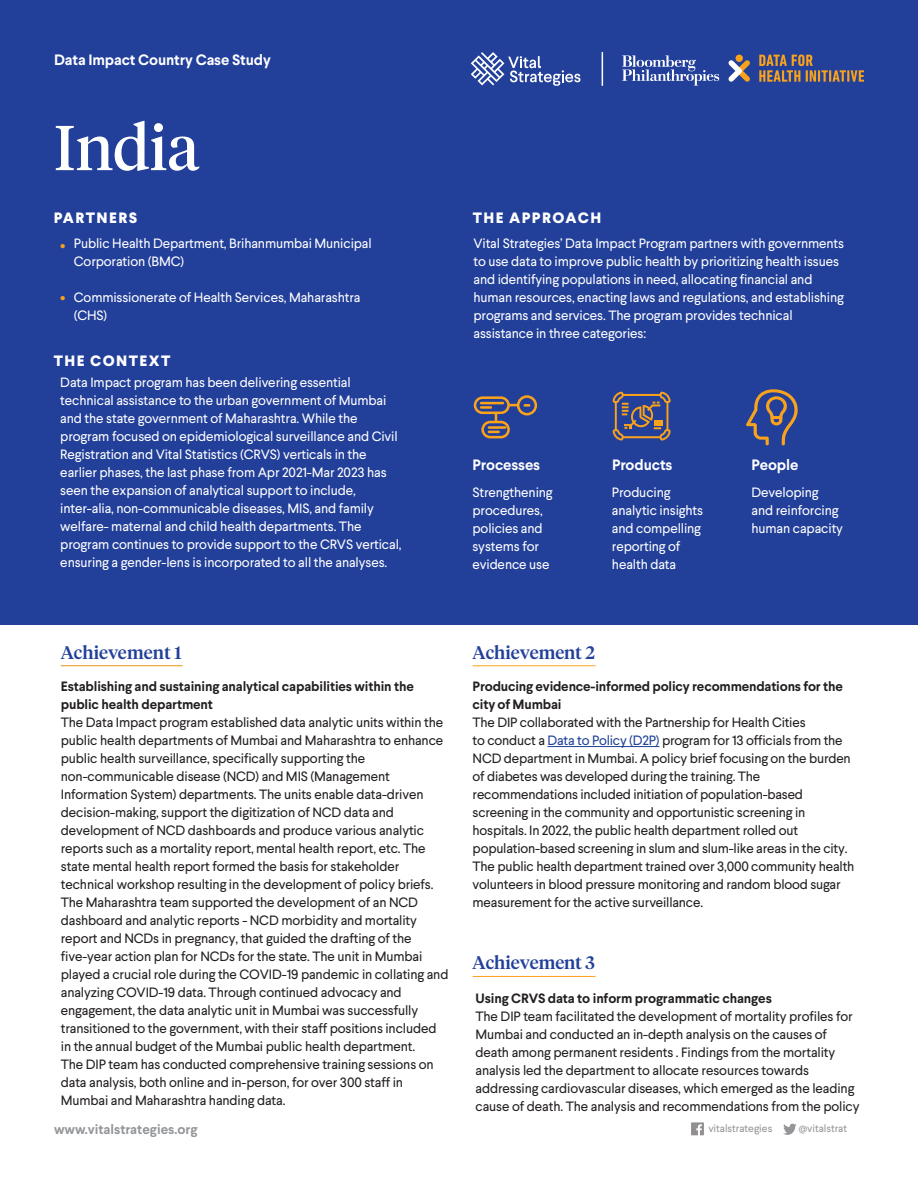
<style>
.page{position:relative;width:918px;height:1188px;background:#fff}
.page>*{position:absolute;margin:0;border:0;box-sizing:border-box;transform-origin:0 0}
.t1{font:63px "Tiempos Headline";color:#fff}
.t2{font:500 18px "Tiempos Headline";color:#223f99}
.t3{font:700 15px "Larsseit";letter-spacing:-.01em;color:#fff}
.t4{font:800 15px "Larsseit";letter-spacing:.095em;color:#fff}
.t5{font:15px "Larsseit";color:#f9a21c}
.t6{font:13.5px/18px "Larsseit";letter-spacing:-.01em;color:#231f20}
.t7{font:13.5px/18px "Larsseit";letter-spacing:-.01em;color:#fff}
.t8{font:700 13.5px/18px "Larsseit";letter-spacing:-.01em;color:#231f20}
.t9{font:700 13.5px "Larsseit";color:#939598}
.t10{font:10.5px "Larsseit";color:#939598}
.s1{color:#204398}
</style>
<div class="page">
<div style="left:0;top:0;width:918px;height:624px;background:#223f99"></div>
<hr style="left:61px;top:665px;width:122px;height:1px;background:#f9a21c">
<svg style="left:691px;top:1122px;width:13px;height:13px"></svg>
<svg style="left:783px;top:1124px;width:14px;height:11px"></svg>
<svg style="left:471px;top:52px;width:109px;height:34px"></svg>
<hr style="left:602px;top:52px;width:1px;height:34px;background:#fff">
<svg style="left:759px;top:55px;width:105px;height:27px"></svg>
<svg style="left:622px;top:55px;width:97px;height:31px"></svg>
<svg style="left:728px;top:60px;width:22px;height:22px"></svg>
<div style="left:736px;top:55px;width:7px;height:7px;background:#f9a21c;border-radius:50%"></div>
<div style="left:474px;top:396px;width:36px;height:18px;border:3px solid #f9a21c;border-radius:8px"></div>
<div style="left:481px;top:421px;width:29px;height:17px;border:3px solid #f9a21c;border-radius:8px"></div>
<svg style="left:510px;top:404px;width:7px;height:2px"></svg>
<hr style="left:481px;top:402px;width:22px;height:2px;background:#f9a21c">
<svg style="left:525px;top:404px;width:4px;height:3px"></svg>
<hr style="left:489px;top:426px;width:16px;height:3px;background:#f9a21c">
<svg style="left:481px;top:406px;width:16px;height:15px"></svg>
<svg style="left:489px;top:431px;width:10px;height:2px"></svg>
<div style="left:517px;top:395px;width:20px;height:20px;border:3px solid #f9a21c;border-radius:50%"></div>
<svg style="left:613px;top:392px;width:58px;height:49px"></svg>
<hr style="left:473px;top:665px;width:122px;height:1px;background:#f9a21c">
<hr style="left:473px;top:976px;width:122px;height:1px;background:#f9a21c">
<hr style="left:547px;top:746px;width:112px;height:1px;background:#204398">
<svg style="left:746px;top:389px;width:52px;height:56px"></svg>
<p class="t3" style="left:54px;top:50px;width:218px">Data Impact Country Case Study</p>
<h1 class="t1" style="left:54px;top:105px;width:147px">India</h1>
<p class="t4" style="left:54px;top:208px;width:85px">PARTNERS</p>
<p class="t5" style="left:60px;top:235px;width:7px">•</p>
<p class="t7" style="left:74px;top:234px;width:299px">Public Health Department, Brihanmumbai Municipal<br>Corporation (BMC)</p>
<p class="t7" style="left:74px;top:288px;width:288px">Commissionerate of Health Services, Maharashtra (CHS)</p>
<p class="t5" style="left:60px;top:287px;width:7px">•</p>
<p class="t4" style="left:54px;top:351px;width:118px">THE CONTEXT</p>
<p class="t7" style="left:60px;top:373px;width:343px">Data Impact program has been delivering essential technical assistance to the urban government of Mumbai and the state government of Maharashtra. While the program focused on epidemiological surveillance and Civil Registration and Vital Statistics (CRVS) verticals in the earlier phases, the last phase from Apr 2021-Mar 2023 has seen the expansion of analytical support to include, inter-alia, non-communicable diseases, MIS, and family welfare- maternal and child health departments. The program continues to provide support to the CRVS vertical, ensuring a gender-lens is incorporated to all the analyses.</p>
<p class="t4" style="left:473px;top:208px;width:130px">THE APPROACH</p>
<p class="t7" style="left:473px;top:234px;width:372px">Vital Strategies’ Data Impact Program partners with governments to use data to improve public health by prioritizing health issues and identifying populations in need, allocating financial and human resources, enacting laws and regulations, and establishing programs and services. The program provides technical assistance in three categories:</p>
<p class="t3" style="left:472px;top:455px;width:69px">Processes</p>
<p class="t3" style="left:612px;top:455px;width:62px">Products</p>
<p class="t3" style="left:752px;top:455px;width:48px">People</p>
<p class="t7" style="left:473px;top:484px;width:82px">Strengthening procedures, policies and systems for evidence use</p>
<p class="t7" style="left:612px;top:484px;width:93px">Producing analytic insights and compelling reporting of health data</p>
<p class="t7" style="left:751px;top:484px;width:93px">Developing and reinforcing human capacity</p>
<h2 class="t2" style="left:61px;top:640px;width:122px">Achievement 1</h2>
<p class="t8" style="left:61px;top:677px;width:355px">Establishing and sustaining analytical capabilities within the public health department</p>
<p class="t6" style="left:61px;top:713px;width:389px">The Data Impact program established data analytic units within the public health departments of Mumbai and Maharashtra to enhance public health surveillance, specifically supporting the non-communicable disease (NCD) and MIS (Management Information System) departments. The units enable data-driven decision-making, support the digitization of NCD data and development of NCD dashboards and produce various analytic reports such as a mortality report, mental health report, etc. The state mental health report formed the basis for stakeholder technical workshop resulting in the development of policy briefs.<br>The Maharashtra team supported the development of an NCD dashboard and analytic reports - NCD morbidity and mortality report and NCDs in pregnancy, that guided the drafting of the five-year action plan for NCDs for the state. The unit in Mumbai played a crucial role during the COVID-19 pandemic in collating and analyzing COVID-19 data. Through continued advocacy and engagement, the data analytic unit in Mumbai was successfully transitioned to the government, with their staff positions included in the annual budget of the Mumbai public health department.<br>The DIP team has conducted comprehensive training sessions on data analysis, both online and in-person, for over 300 staff in Mumbai and Maharashtra handing data.</p>
<h2 class="t2" style="left:473px;top:640px;width:124px">Achievement 2</h2>
<p class="t8" style="left:473px;top:678px;width:372px">Producing evidence-informed policy recommendations for the city of Mumbai</p>
<p class="t6" style="left:473px;top:713px;width:383px">The DIP collaborated with the Partnership for Health Cities<br>to conduct a <span class="s1">Data to Policy (D2P)</span> program for 13 officials from the NCD department in Mumbai. A policy brief focusing on the burden of diabetes was developed during the training. The recommendations included initiation of population-based screening in the community and opportunistic screening in hospitals. In 2022, the public health department rolled out population-based screening in slum and slum-like areas in the city.<br>The public health department trained over 3,000 community health volunteers in blood pressure monitoring and random blood sugar measurement for the active surveillance.</p>
<h2 class="t2" style="left:473px;top:951px;width:124px">Achievement 3</h2>
<p class="t8" style="left:476px;top:989px;width:298px">Using CRVS data to inform programmatic changes</p>
<p class="t6" style="left:476px;top:1007px;width:386px">The DIP team facilitated the development of mortality profiles for Mumbai and conducted an in-depth analysis on the causes of death among permanent residents . Findings from the mortality analysis led the department to allocate resources towards addressing cardiovascular diseases, which emerged as the leading cause of death. The analysis and recommendations from the policy</p>
<p class="t9" style="left:54px;top:1120px;width:145px">www.vitalstrategies.org</p>
<p class="t10" style="left:708px;top:1122px;width:65px">vitalstrategies</p>
<p class="t10" style="left:799px;top:1122px;width:50px">@vitalstrat</p>
</div>
